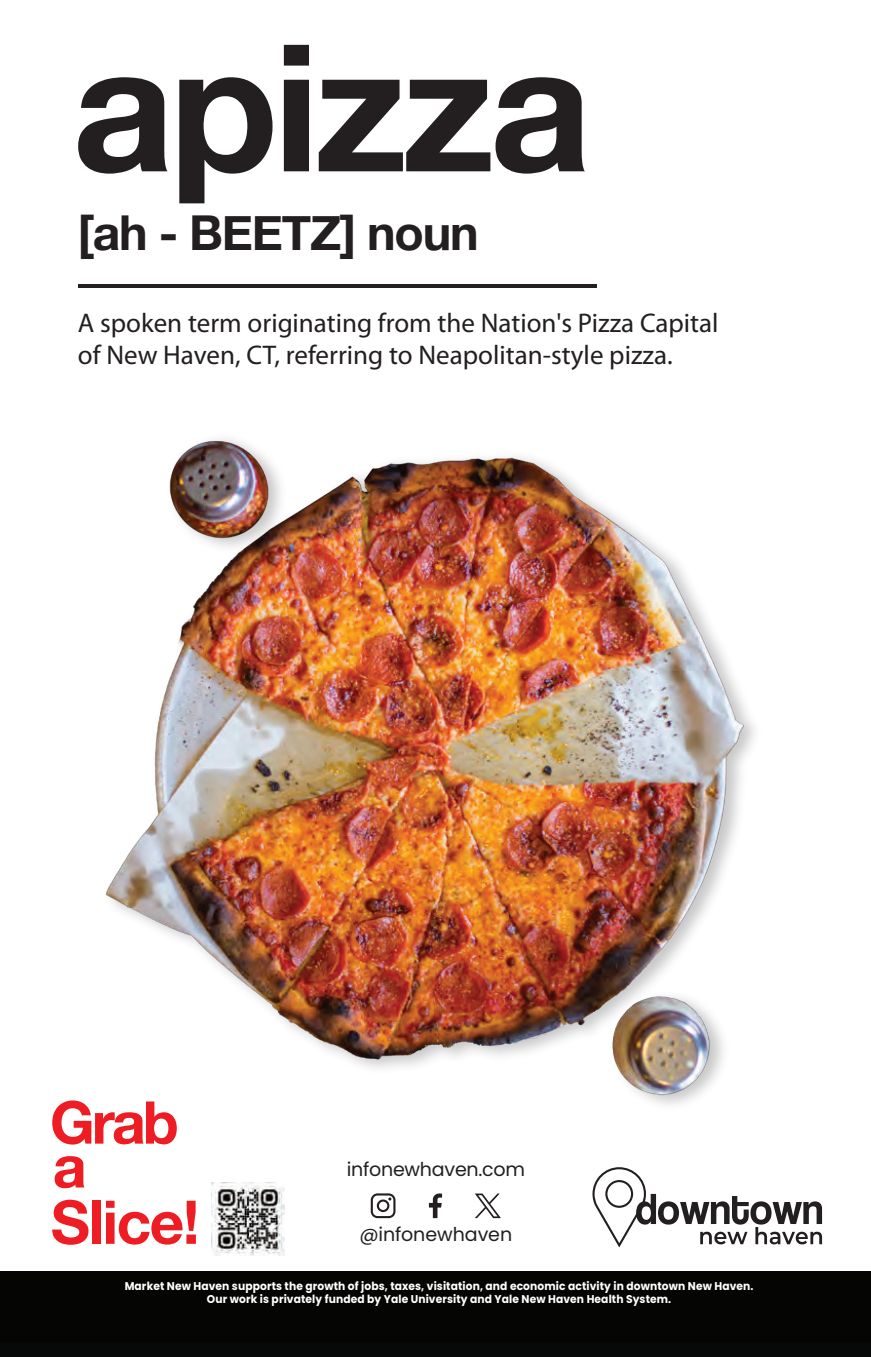
<style>
.page{position:relative;width:871px;height:1357px;background:#fff}
.page>*{position:absolute;margin:0;border:0;box-sizing:border-box;transform-origin:0 0}
.t1{font:700 177.08px "Helvetica Neue";letter-spacing:-.025em;color:#231f20}
.t2{font:700 48.15px "Helvetica Neue";letter-spacing:-.025em;color:#231f20}
.t3{font:27px/32.4px "Myriad Pro";color:#231f20}
.t4{font:19.12px "Poppins";letter-spacing:-.015em;color:#231f20}
.t5{font:700 11.25px/12.8px "Poppins";letter-spacing:.01em;color:#fff;text-align:center;scale:.95 1}
</style>
<div class="page">
<div style="left:0;top:1270px;width:871px;height:87px;background:#070908"></div>
<div style="left:0;top:1270px;width:871px;height:73px;background:#050504"></div>
<hr style="left:78px;top:284px;width:519px;height:3px;background:#231f20">
<img style="left:106px;top:439px;width:649px;height:666px">
<svg style="left:592px;top:1167px;width:230px;height:80px"></svg>
<svg style="left:371px;top:1193px;width:24px;height:25px"></svg>
<svg style="left:429px;top:1193px;width:13px;height:25px"></svg>
<svg style="left:475px;top:1193px;width:26px;height:25px"></svg>
<img style="left:212px;top:1182px;width:73px;height:73px">
<svg style="left:52px;top:1200px;width:36px;height:45px"></svg>
<div style="left:92px;top:1201px;width:8px;height:43px;background:#ee1d23"></div>
<svg style="left:106px;top:1201px;width:90px;height:43px"></svg>
<svg style="left:55px;top:1156px;width:29px;height:32px"></svg>
<svg style="left:52px;top:1100px;width:125px;height:44px"></svg>
<h1 class="t1" style="left:73px;top:-31px;width:520px">apizza</h1>
<h2 class="t2" style="left:78px;top:195px;width:402px">[ah - BEETZ] noun</h2>
<h3 class="t3" style="left:78px;top:306px;width:642px">A spoken term originating from the Nation's Pizza Capital of New Haven, CT, referring to Neapolitan-style pizza.</h3>
<h3 class="t4" style="left:347px;top:1158px;width:180px">infonewhaven.com</h3>
<h3 class="t4" style="left:359px;top:1223px;width:154px">@infonewhaven</h3>
<p class="t5" style="left:125px;top:1280px;width:663px">Market New Haven supports the growth of jobs, taxes, visitation, and economic activity in downtown New Haven.<br>Our work is privately funded by Yale University and Yale New Haven Health System.</p>
</div>
